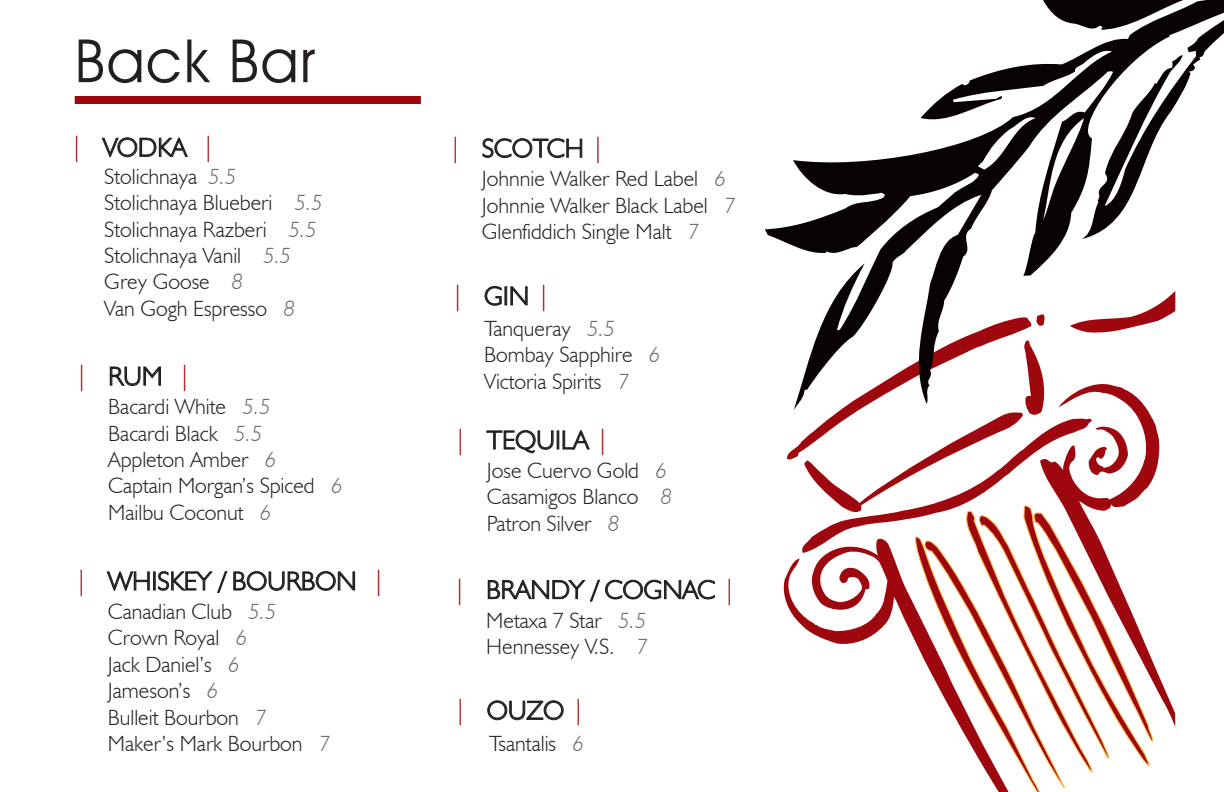
<style>
.page{position:relative;width:1224px;height:792px;background:#fff}
.page>*{position:absolute;margin:0;border:0;box-sizing:border-box;transform-origin:0 0}
.t1{font:60px "Avant Garde IT Cby BT";letter-spacing:.025em;color:#231f20}
.t2{font:300 26.4px "Humanist 521 BT";color:#231f20}
.t3{font:300 22px/26.4px "Humanist 521 BT";color:#231f20}
.s1{color:#9d070d}
.s2{font-style:italic;color:#636366}
</style>
<div class="page">
<svg style="left:787px;top:411px;width:367px;height:381px"></svg>
<svg style="left:1040px;top:411px;width:135px;height:316px"></svg>
<div style="left:75px;top:96px;width:346px;height:8px;background:#9d070d"></div>
<svg style="left:101px;top:137px;width:87px;height:21px"></svg>
<svg style="left:109px;top:366px;width:52px;height:21px"></svg>
<svg style="left:106px;top:571px;width:44px;height:20px"></svg>
<div style="left:153px;top:571px;width:3px;height:20px;border:1px solid #231f20"></div>
<svg style="left:158px;top:571px;width:198px;height:22px"></svg>
<svg style="left:482px;top:138px;width:101px;height:21px"></svg>
<svg style="left:484px;top:286px;width:44px;height:20px"></svg>
<svg style="left:486px;top:430px;width:68px;height:24px"></svg>
<div style="left:557px;top:430px;width:2px;height:20px;border:1px solid #231f20"></div>
<svg style="left:562px;top:430px;width:28px;height:20px"></svg>
<svg style="left:487px;top:579px;width:228px;height:23px"></svg>
<svg style="left:487px;top:700px;width:77px;height:21px"></svg>
<svg style="left:765px;top:0;width:459px;height:411px"></svg>
<h1 class="t1" style="left:75px;top:24px;width:242px">Back Bar</h1>
<p class="t2" style="left:70px;top:131px;width:147px"><span class="s1">|</span> VODKA <span class="s1">|</span></p>
<p class="t3" style="left:104px;top:163px;width:220px">Stolichnaya <span class="s2">5.5<br></span>Stolichnaya Blueberi <span class="s2">5.5<br></span>Stolichnaya Razberi <span class="s2">5.5<br></span>Stolichnaya Vanil <span class="s2">5.5<br></span>Grey Goose <span class="s2">8<br></span>Van Gogh Espresso <span class="s2">8</span></p>
<p class="t2" style="left:75px;top:360px;width:118px"><span class="s1">|</span> RUM <span class="s1">|</span></p>
<p class="t3" style="left:108px;top:393px;width:236px">Bacardi White <span class="s2">5.5<br></span>Bacardi Black <span class="s2">5.5<br></span>Appleton Amber <span class="s2">6<br></span>Captain Morgan’s Spiced <span class="s2">6<br></span>Mailbu Coconut <span class="s2">6</span></p>
<p class="t2" style="left:75px;top:565px;width:312px"><span class="s1">|</span> WHISKEY / BOURBON <span class="s1">|</span></p>
<p class="t3" style="left:108px;top:598px;width:224px">Canadian Club <span class="s2">5.5<br></span>Crown Royal <span class="s2">6<br></span>Jack Daniel’s <span class="s2">6<br></span>Jameson’s <span class="s2">6<br></span>Bulleit Bourbon <span class="s2">7<br></span>Maker’s Mark Bourbon <span class="s2">7</span></p>
<p class="t2" style="left:449px;top:132px;width:157px"><span class="s1">|</span> SCOTCH <span class="s1">|</span></p>
<p class="t3" style="left:482px;top:165px;width:255px">Johnnie Walker Red Label <span class="s2">6<br></span>Johnnie Walker Black Label <span class="s2">7<br></span>Glenfiddich Single Malt <span class="s2">7</span></p>
<p class="t2" style="left:451px;top:280px;width:101px"><span class="s1">|</span> GIN <span class="s1">|</span></p>
<p class="t3" style="left:484px;top:315px;width:178px">Tanqueray <span class="s2">5.5<br></span>Bombay Sapphire <span class="s2">6<br></span>Victoria Spirits <span class="s2">7</span></p>
<p class="t2" style="left:454px;top:424px;width:157px"><span class="s1">|</span> TEQUILA <span class="s1">|</span></p>
<p class="t3" style="left:487px;top:457px;width:187px">Jose Cuervo Gold <span class="s2">6<br></span>Casamigos Blanco <span class="s2">8<br></span>Patron Silver <span class="s2">8</span></p>
<p class="t2" style="left:453px;top:573px;width:284px"><span class="s1">|</span> BRANDY / COGNAC <span class="s1">|</span></p>
<p class="t3" style="left:486px;top:606px;width:163px">Metaxa 7 Star <span class="s2">5.5<br></span>Hennessey V.S. <span class="s2">7</span></p>
<p class="t2" style="left:454px;top:694px;width:133px"><span class="s1">|</span> OUZO <span class="s1">|</span></p>
<p class="t3" style="left:489px;top:730px;width:96px">Tsantalis <span class="s2">6</span></p>
</div>
